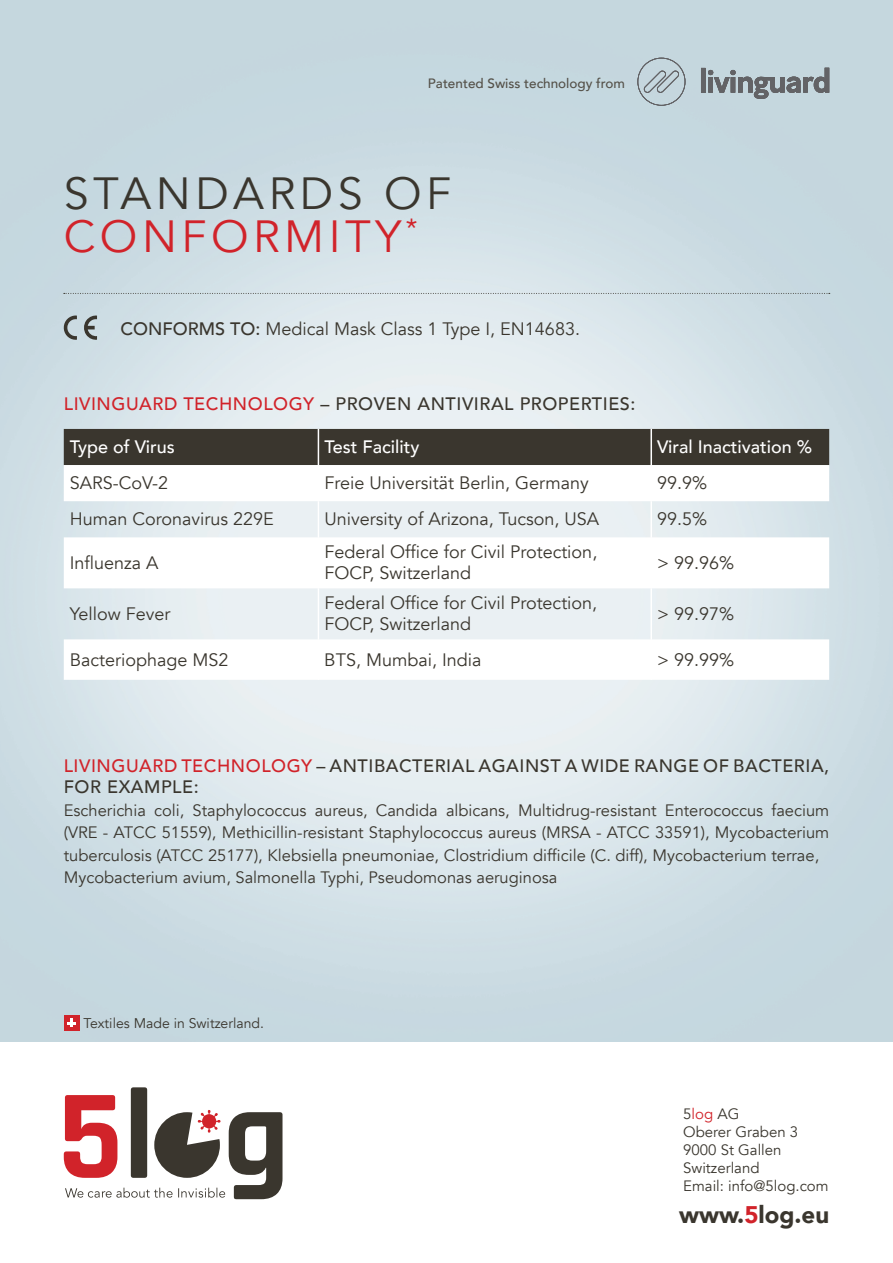
<style>
.page{position:relative;width:893px;height:1263px;background:#fff}
.page>*{position:absolute;margin:0;border:0;box-sizing:border-box;transform-origin:0 0}
.t1{font:45px/42.8px "Avenir";letter-spacing:.1em;color:#3a362e}
.t2{font:900 24px "Avenir";color:#3a362e}
.t3{font:18px/21px "Avenir";color:#3a362e}
.t4{font:500 18px/21px "Avenir";letter-spacing:.03em;color:#3a362e}
.t5{font:500 18px "Avenir";color:#fff}
.t6{font:16.5px/22.5px "Avenir";color:#3a362e}
.t7{font:15px/18px "Avenir";color:#3a362e}
.t8{font:13.95px "Avenir";color:#3a362e}
.t9{font:500 13.5px "Avenir";color:#545048}
.s1{color:#d1232a}
.s2{font-weight:500}
</style>
<div class="page">
<svg style="left:637px;top:58px;width:192px;height:48px;background:#b0bec4"></svg>
<div style="left:131px;top:1087px;width:16px;height:91px;background:#3a362e;border-radius:3px"></div>
<svg style="left:64px;top:1095px;width:218px;height:104px"></svg>
<div style="left:64px;top:1015px;width:16px;height:16px;background:#d1232a"></div>
<svg style="left:67px;top:1018px;width:9px;height:9px"></svg>
<svg style="left:83px;top:315px;width:14px;height:25px"></svg>
<svg style="left:63px;top:315px;width:14px;height:25px"></svg>
<svg style="left:64px;top:293px;width:766px;height:1px"></svg>
<div style="left:64px;top:429px;width:765px;height:36px;background:#3a362e"></div>
<svg style="left:64px;top:465px;width:765px;height:215px"></svg>
<hr style="left:318px;top:429px;width:1px;height:36px;background:#fff">
<hr style="left:318px;top:465px;width:1px;height:36px;background:#fff">
<hr style="left:318px;top:501px;width:1px;height:36px;background:#fff">
<hr style="left:318px;top:537px;width:1px;height:51px;background:#fff">
<hr style="left:318px;top:588px;width:1px;height:51px;background:#fff">
<hr style="left:318px;top:639px;width:1px;height:41px;background:#fff">
<hr style="left:650px;top:429px;width:2px;height:36px;background:#fff">
<hr style="left:650px;top:465px;width:2px;height:36px;background:#fff">
<hr style="left:650px;top:501px;width:2px;height:36px;background:#fff">
<hr style="left:650px;top:537px;width:2px;height:51px;background:#fff">
<hr style="left:650px;top:588px;width:2px;height:51px;background:#fff">
<hr style="left:650px;top:639px;width:2px;height:41px;background:#fff">
<p class="t9" style="left:428px;top:71px;width:199px">Patented Swiss technology from</p>
<h1 class="t1" style="left:64px;top:173px;width:389px">STANDARDS OF<br><span class="s1">CONFORMITY</span><sup>*</sup></h1>
<p class="t3" style="left:120px;top:319px;width:461px"><span class="s2">CONFORMS TO:</span> Medical Mask Class 1 Type I, EN14683.</p>
<p class="t4" style="left:64px;top:392px;width:573px"><span class="s1">LIVINGUARD TECHNOLOGY</span> – PROVEN ANTIVIRAL PROPERTIES:</p>
<p class="t5" style="left:70px;top:431px;width:107px">Type of Virus</p>
<p class="t5" style="left:324px;top:431px;width:96px">Test Facility</p>
<p class="t5" style="left:657px;top:431px;width:157px">Viral Inactivation %</p>
<p class="t3" style="left:70px;top:473px;width:100px">SARS-CoV-2</p>
<p class="t3" style="left:324px;top:473px;width:266px">Freie Universität Berlin, Germany</p>
<p class="t3" style="left:657px;top:473px;width:52px">99.9%</p>
<p class="t3" style="left:70px;top:509px;width:206px">Human Coronavirus 229E</p>
<p class="t3" style="left:324px;top:509px;width:276px">University of Arizona, Tucson, USA</p>
<p class="t3" style="left:657px;top:509px;width:52px">99.5%</p>
<p class="t3" style="left:70px;top:552px;width:90px">Influenza A</p>
<p class="t3" style="left:324px;top:542px;width:274px">Federal Office for Civil Protection,<br>FOCP, Switzerland</p>
<p class="t3" style="left:657px;top:552px;width:79px">&gt; 99.96%</p>
<p class="t3" style="left:70px;top:603px;width:102px">Yellow Fever</p>
<p class="t3" style="left:324px;top:593px;width:274px">Federal Office for Civil Protection,<br>FOCP, Switzerland</p>
<p class="t3" style="left:657px;top:603px;width:79px">&gt; 99.97%</p>
<p class="t3" style="left:70px;top:649px;width:160px">Bacteriophage MS2</p>
<p class="t3" style="left:324px;top:649px;width:159px">BTS, Mumbai, India</p>
<p class="t3" style="left:657px;top:649px;width:79px">&gt; 99.99%</p>
<p class="t4" style="left:64px;top:754px;width:767px"><span class="s1">LIVINGUARD TECHNOLOGY</span> – ANTIBACTERIAL AGAINST A WIDE RANGE OF BACTERIA,<br>FOR EXAMPLE:</p>
<p class="t6" style="left:64px;top:799px;width:767px">Escherichia coli, Staphylococcus aureus, Candida albicans, Multidrug-resistant Enterococcus faecium (VRE - ATCC 51559), Methicillin-resistant Staphylococcus aureus (MRSA - ATCC 33591), Mycobacterium tuberculosis (ATCC 25177), Klebsiella pneumoniae, Clostridium difficile (C. diff), Mycobacterium terrae, Mycobacterium avium, Salmonella Typhi, Pseudomonas aeruginosa</p>
<p class="t8" style="left:84px;top:1015px;width:182px">Textiles Made in Switzerland.</p>
<p class="t7" style="left:683px;top:1105px;width:147px">5<span class="s1">log</span> AG<br>Oberer Graben 3<br>9000 St Gallen<br>Switzerland<br>Email: info@5log.com</p>
<h2 class="t2" style="left:679px;top:1194px;width:152px">www.<span class="s1">5</span>log.eu</h2>
</div>
